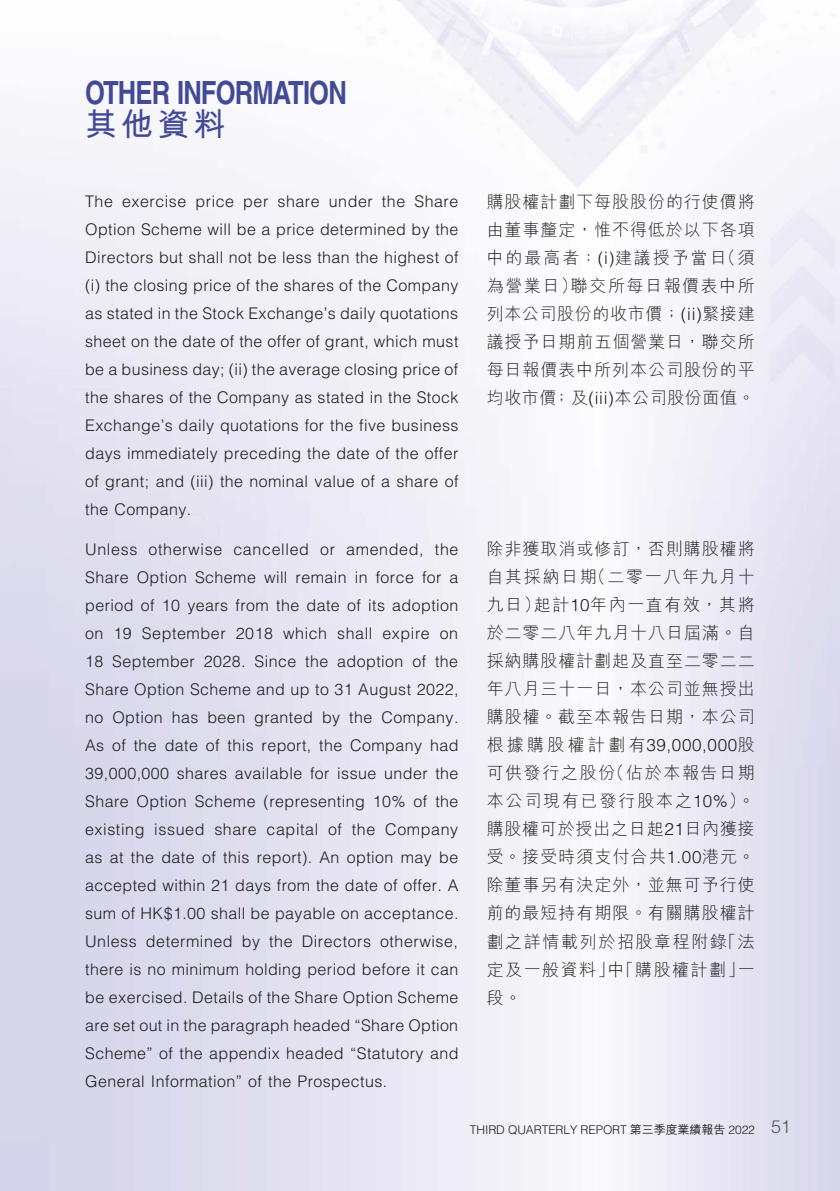
<style>
.page{position:relative;width:840px;height:1191px;background:#fff}
.page>*{position:absolute;margin:0;border:0;box-sizing:border-box;transform-origin:0 0}
.t1{font:700 32px "Helvetica LT Std";letter-spacing:-.035em;color:#424a98;scale:.8 1}
.t2{font:700 32px "M Hei HK";color:#424a98}
.t3{font:300 17px/28px "M Hei HK";letter-spacing:.055em;color:#1c1c1b;text-align:justify}
.t4{font:300 17px "Helvetica LT Std";letter-spacing:.035em;color:#1c1c1b}
.t5{font:300 16px/28px "Helvetica LT Std";letter-spacing:.025em;color:#1c1c1b;text-align:justify}
.t6{font:300 12px "Helvetica LT Std";letter-spacing:-.01em;color:#1c1c1b}
.s1{font-family:"Helvetica LT Std"}
.s2{font-family:"M Hei HK"}
.s3{font-family:"M Hei HK";font-weight:500}
.s4{font-size:18px;color:#575756}
</style>
<div class="page">
<h1 class="t1" style="left:85px;top:73px;width:328px">OTHER INFORMATION</h1>
<h1 class="t2" style="left:85px;top:101px;width:142px">其他資料</h1>
<p class="t5" style="left:85px;top:187px;width:374px">The exercise price per share under the Share Option Scheme will be a price determined by the Directors but shall not be less than the highest of (i) the closing price of the shares of the Company as stated in the Stock Exchange’s daily quotations sheet on the date of the offer of grant, which must be a business day; (ii) the average closing price of the shares of the Company as stated in the Stock Exchange’s daily quotations for the five business days immediately preceding the date of the offer of grant; and (iii) the nominal value of a share of the Company.</p>
<p class="t5" style="left:85px;top:535px;width:374px">Unless otherwise cancelled or amended, the Share Option Scheme will remain in force for a period of 10 years from the date of its adoption on 19 September 2018 which shall expire on 18 September 2028. Since the adoption of the Share Option Scheme and up to 31 August 2022, no Option has been granted by the Company.<br>As of the date of this report, the Company had 39,000,000 shares available for issue under the Share Option Scheme (representing 10% of the existing issued share capital of the Company as at the date of this report). An option may be accepted within 21 days from the date of offer. A sum of HK$1.00 shall be payable on acceptance.<br>Unless determined by the Directors otherwise, there is no minimum holding period before it can be exercised. Details of the Share Option Scheme are set out in the paragraph headed “Share Option Scheme” of the appendix headed “Statutory and General Information” of the Prospectus.</p>
<p class="t3" style="left:486px;top:187px;width:269px">購股權計劃下每股股份的行使價將由董事釐定，惟不得低於以下各項中的最高者：<span class="s1">(i)</span>建議授予當日（須為營業日）聯交所每日報價表中所列本公司股份的收市價；<span class="s1">(ii)</span>緊接建議授予日期前五個營業日，聯交所每日報價表中所列本公司股份的平均收市價；及<span class="s1">(iii)</span>本公司股份面值。</p>
<p class="t3" style="left:486px;top:534px;width:269px">除非獲取消或修訂，否則購股權將自其採納日期（二零一八年九月十九日）起計<span class="s1">10</span>年內一直有效，其將於二零二八年九月十八日屆滿。自採納購股權計劃起及直至二零二二年八月三十一日，本公司並無授出購股權。截至本報告日期，本公司</p>
<p class="t4" style="left:486px;top:735px;width:269px"><span class="s2">根據購股權計劃有</span>39,000,000<span class="s2">股</span></p>
<p class="t3" style="left:486px;top:758px;width:269px">可供發行之股份（佔於本報告日期本公司現有已發行股本之<span class="s1">10%</span>）。購股權可於授出之日起<span class="s1">21</span>日內獲接受。接受時須支付合共<span class="s1">1.00</span>港元。除董事另有決定外，並無可予行使前的最短持有期限。有關購股權計劃之詳情載列於招股章程附錄「法定及一般資料」中「購股權計劃」一段。</p>
<p class="t6" style="left:469px;top:1121px;width:322px">THIRD QUARTERLY REPORT <span class="s3">第三季度業績報告</span> 2022 <span class="s4">51</span></p>
</div>
